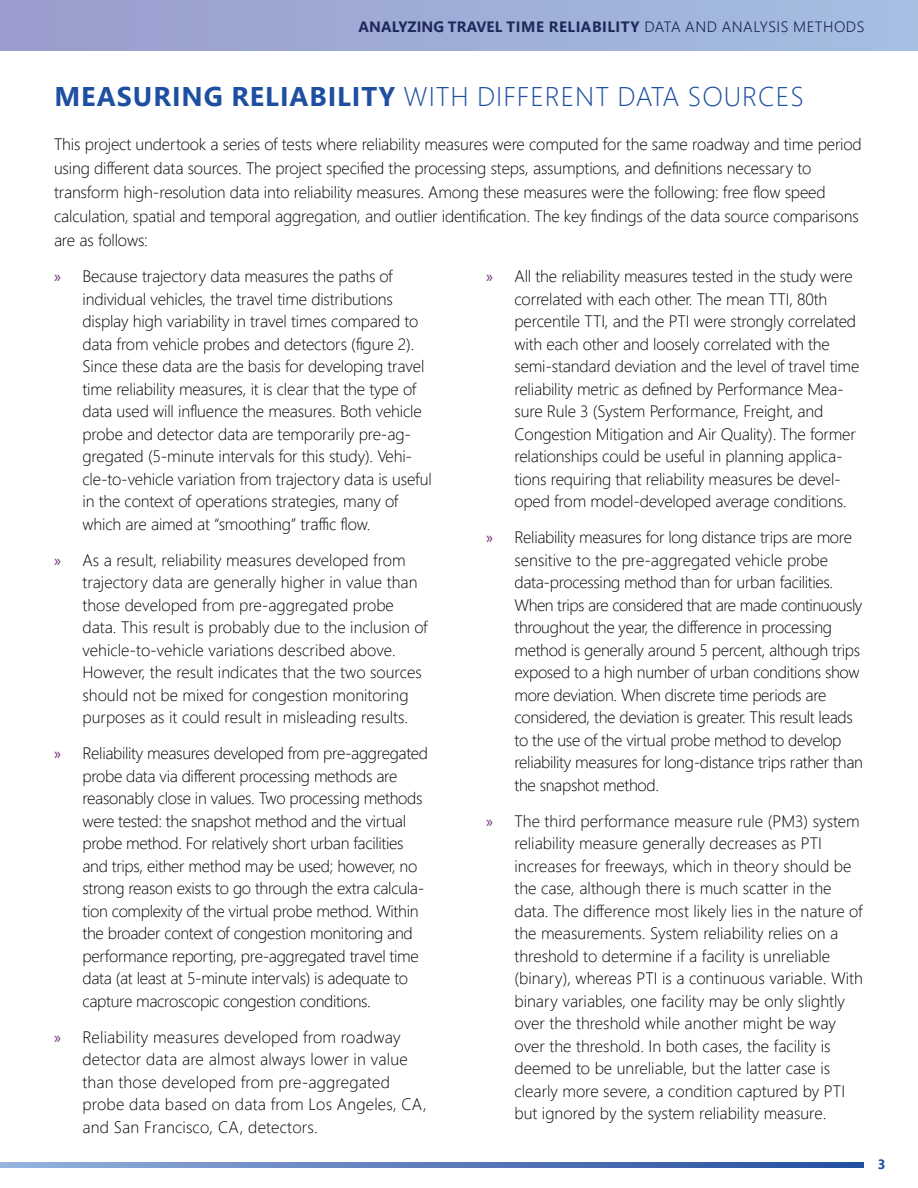
<style>
.page{position:relative;width:918px;height:1188px;background:#fff}
.page>*{position:absolute;margin:0;border:0;box-sizing:border-box;transform-origin:0 0}
.Heading_1{font:300 27px "Segoe UI";letter-spacing:.035em;color:#1e4fa1}
.Body_Text{font:300 16.5px/22.5px "Segoe UI";letter-spacing:-.01em;color:#000}
.Body_Text-2{font:300 16.5px/22.5px "Segoe UI";letter-spacing:.01em;color:#000}
.t1{font:700 15px "Segoe UI";letter-spacing:.02em;color:#1e295a}
.t2{font:700 13.5px "Segoe UI";color:#1e4fa1}
.s1{font-weight:300}
.s2{font-weight:700}
.s3{font-family:"Myriad Pro";font-weight:400;color:#6e2878}
</style>
<div class="page">
<div style="left:0;top:0;width:918px;height:51px;background:linear-gradient(to right,#999ccc,#a5bee3)"></div>
<svg style="left:0;top:1162px;width:864px;height:5px;background:#5d7dbd"></svg>
<p class="t1" style="left:359px;top:13px;width:507px">ANALYZING TRAVEL TIME RELIABILITY <span class="s1">DATA AND ANALYSIS METHODS</span></p>
<p class="Heading_1" style="left:54px;top:71px;width:751px"><span class="s2">MEASURING RELIABILITY</span> WITH DIFFERENT DATA SOURCES</p>
<p class="Body_Text" style="left:54px;top:131px;width:809px;line-height:24px">This project undertook a series of tests where reliability measures were computed for the same roadway and time period using different data sources. The project specified the processing steps, assumptions, and definitions necessary to transform high-resolution data into reliability measures. Among these measures were the following: free flow speed calculation, spatial and temporal aggregation, and outlier identification. The key findings of the data source comparisons are as follows:</p>
<p class="Body_Text" style="left:82px;top:264px;width:351px;text-indent:-28px"><span class="s3">»</span> Because trajectory data measures the paths of individual vehicles, the travel time distributions display high variability in travel times compared to data from vehicle probes and detectors (figure 2).<br>Since these data are the basis for developing travel time reliability measures, it is clear that the type of data used will influence the measures. Both vehicle probe and detector data are temporarily pre-ag&shy;gregated (5-minute intervals for this study). Vehi&shy;cle-to-vehicle variation from trajectory data is useful in the context of operations strategies, many of which are aimed at “smoothing” traffic flow.</p>
<p class="Body_Text" style="left:82px;top:547px;width:347px;text-indent:-28px"><span class="s3">»</span> As a result, reliability measures developed from trajectory data are generally higher in value than those developed from pre-aggregated probe data. This result is probably due to the inclusion of vehicle-to-vehicle variations described above.<br>However, the result indicates that the two sources should not be mixed for congestion monitoring purposes as it could result in misleading results.</p>
<p class="Body_Text" style="left:82px;top:741px;width:347px;text-indent:-28px"><span class="s3">»</span> Reliability measures developed from pre-aggregated probe data via different processing methods are reasonably close in values. Two processing methods were tested: the snapshot method and the virtual probe method. For relatively short urban facilities and trips, either method may be used; however, no strong reason exists to go through the extra calcula&shy;tion complexity of the virtual probe method. Within the broader context of congestion monitoring and performance reporting, pre-aggregated travel time data (at least at 5-minute intervals) is adequate to capture macroscopic congestion conditions.</p>
<p class="Body_Text-2" style="left:82px;top:1024px;width:346px;text-indent:-28px"><span class="s3">»</span> Reliability measures developed from roadway detector data are almost always lower in value than those developed from pre-aggregated probe data based on data from Los Angeles, CA, and San Francisco, CA, detectors.</p>
<p class="Body_Text" style="left:514px;top:264px;width:346px;text-indent:-28px"><span class="s3">»</span> All the reliability measures tested in the study were correlated with each other. The mean TTI, 80th percentile TTI, and the PTI were strongly correlated with each other and loosely correlated with the semi-standard deviation and the level of travel time reliability metric as defined by Performance Mea&shy;sure Rule 3 (System Performance, Freight, and Congestion Mitigation and Air Quality). The former relationships could be useful in planning applica&shy;tions requiring that reliability measures be devel&shy;oped from model-developed average conditions.</p>
<p class="Body_Text" style="left:514px;top:525px;width:350px;text-indent:-28px"><span class="s3">»</span> Reliability measures for long distance trips are more sensitive to the pre-aggregated vehicle probe data-processing method than for urban facilities.<br>When trips are considered that are made continuously throughout the year, the difference in processing method is generally around 5 percent, although trips exposed to a high number of urban conditions show more deviation. When discrete time periods are considered, the deviation is greater. This result leads to the use of the virtual probe method to develop reliability measures for long-distance trips rather than the snapshot method.</p>
<p class="Body_Text" style="left:514px;top:808px;width:350px;text-indent:-28px"><span class="s3">»</span> The third performance measure rule (PM3) system reliability measure generally decreases as PTI increases for freeways, which in theory should be the case, although there is much scatter in the data. The difference most likely lies in the nature of the measurements. System reliability relies on a threshold to determine if a facility is unreliable (binary), whereas PTI is a continuous variable. With binary variables, one facility may be only slightly over the threshold while another might be way over the threshold. In both cases, the facility is deemed to be unreliable, but the latter case is clearly more severe, a condition captured by PTI but ignored by the system reliability measure.</p>
<p class="t2" style="left:878px;top:1152px;width:9px">3</p>
</div>
